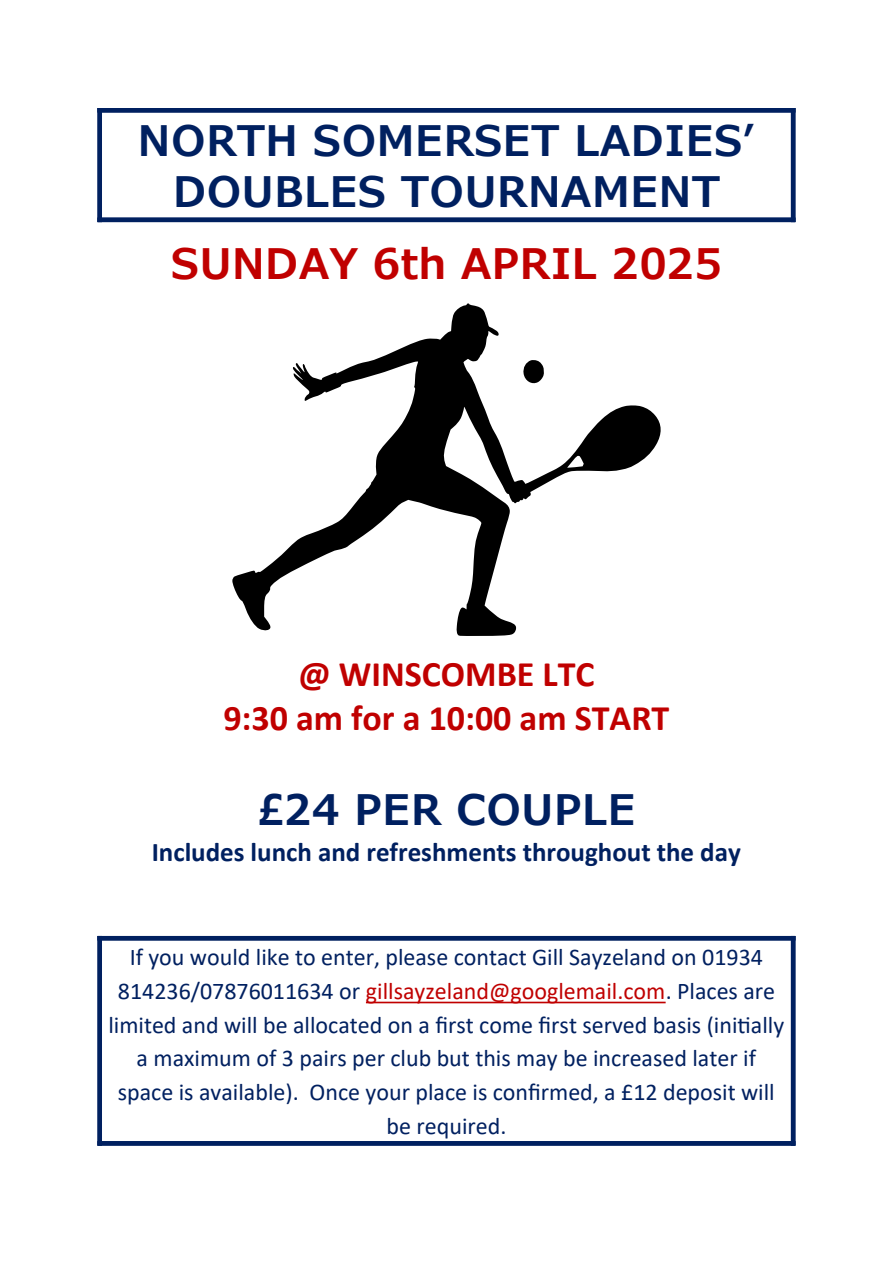
<style>
.page{position:relative;width:893px;height:1263px;background:#fff}
.page>*{position:absolute;margin:0;border:0;box-sizing:border-box;transform-origin:0 0}
.No_Spacing{font:600 42px/51px "Verdana Pro";color:#002060;text-align:center}
.t1{font:600 42px "Verdana Pro";color:#c00000}
.No_Spacing-2{font:700 36px "Calibri";color:#c00000}
.t2{font:700 27px "Calibri";color:#002060}
.t3{font:24px/33.6px "Calibri";color:#002060;text-align:center}
.s1{color:#c00000}
</style>
<div class="page">
<svg style="left:232px;top:303px;width:429px;height:333px"></svg>
<svg style="left:523px;top:360px;width:21px;height:25px"></svg>
<hr style="left:366px;top:1002px;width:300px;height:1px;background:#c00000">
<div style="left:98px;top:108px;width:697px;height:5px;background:#002060"></div>
<hr style="left:791px;top:108px;width:4px;height:114px;background:#002060">
<hr style="left:98px;top:218px;width:697px;height:4px;background:#002060">
<hr style="left:98px;top:108px;width:4px;height:114px;background:#002060">
<hr style="left:98px;top:936px;width:697px;height:4px;background:#002060">
<hr style="left:791px;top:936px;width:4px;height:209px;background:#002060">
<hr style="left:98px;top:1141px;width:697px;height:4px;background:#002060">
<hr style="left:98px;top:936px;width:4px;height:209px;background:#002060">
<p class="No_Spacing" style="left:138px;top:114px;width:619px">NORTH SOMERSET LADIES’<br>DOUBLES TOURNAMENT</p>
<p class="t1" style="left:171px;top:237px;width:552px">SUNDAY 6th APRIL 2025</p>
<p class="No_Spacing-2" style="left:298px;top:652px;width:298px">@ WINSCOMBE LTC</p>
<p class="No_Spacing-2" style="left:223px;top:696px;width:448px">9:30 am for a 10:00 am START</p>
<p class="No_Spacing" style="left:257px;top:783px;width:380px">£24 PER COUPLE</p>
<p class="t2" style="left:152px;top:835px;width:591px">Includes lunch and refreshments throughout the day</p>
<p class="t3" style="left:108px;top:940px;width:677px">If you would like to enter, please contact Gill Sayzeland on 01934<br>814236/07876011634 or <span class="s1">gillsayzeland@googlemail.com</span>. Places are limited and will be allocated on a first come first served basis (initially a maximum of 3 pairs per club but this may be increased later if space is available). Once your place is confirmed, a £12 deposit will be required.</p>
</div>
